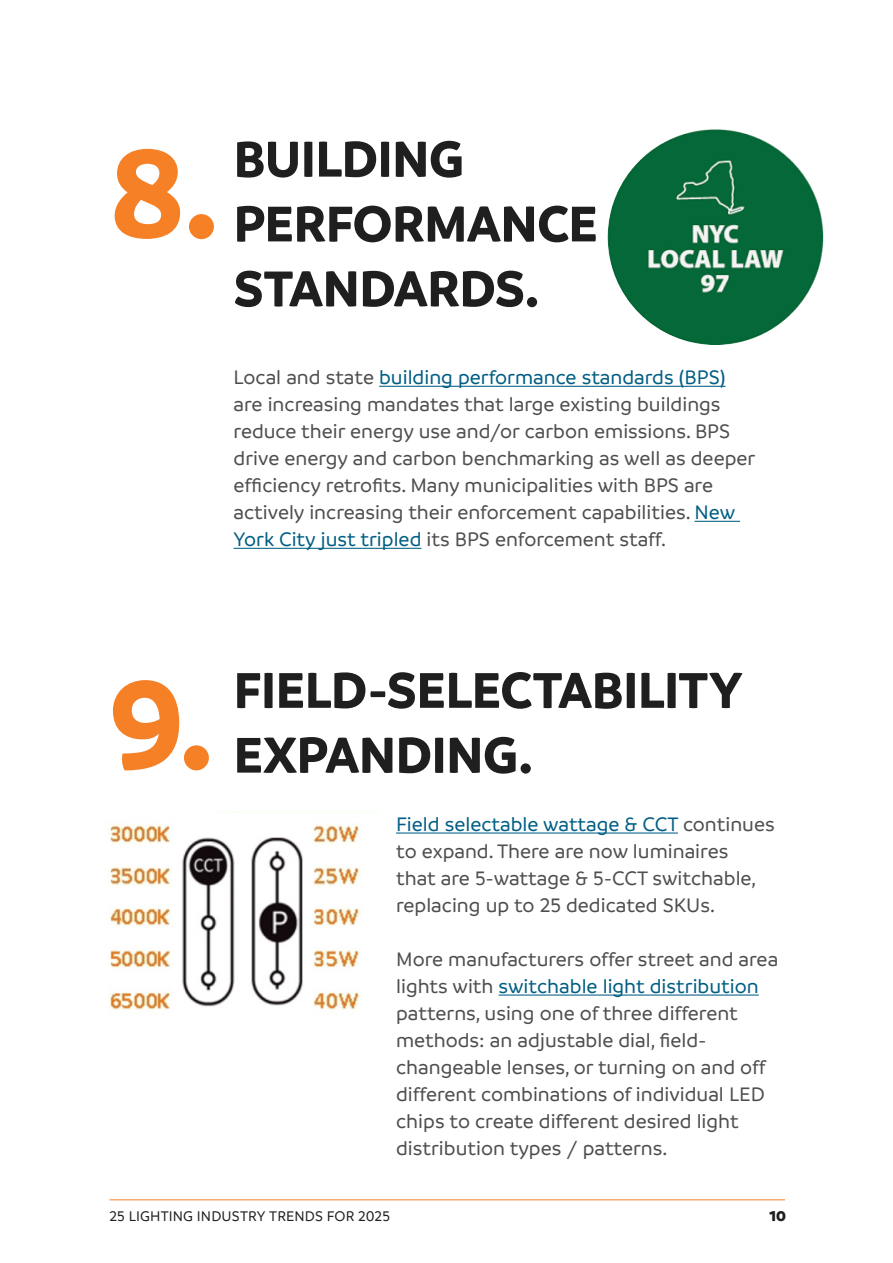
<style>
.page{position:relative;width:893px;height:1263px;background:#fff}
.page>*{position:absolute;margin:0;border:0;box-sizing:border-box;transform-origin:0 0}
.t1{font:700 132px "Branding";color:#f58026}
.t2{font:700 54px/64.8px "Branding";letter-spacing:-.01em;color:#1f1f20}
.t3{font:500 21px/27px "Branding";color:#4d4e4e}
.t4{font:500 15px "Branding";letter-spacing:.01em;color:#1f1f20}
.t5{font:900 15px "Branding";color:#1f1f20}
.s1{color:#005e83}
</style>
<div class="page">
<hr style="left:110px;top:1199px;width:675px;height:1px;background:#f58026">
<hr style="left:379px;top:386px;width:346px;height:1px;background:#005e83">
<hr style="left:694px;top:521px;width:46px;height:1px;background:#005e83">
<hr style="left:234px;top:548px;width:187px;height:1px;background:#005e83">
<hr style="left:396px;top:832px;width:282px;height:1px;background:#005e83">
<hr style="left:499px;top:994px;width:260px;height:1px;background:#005e83">
<img style="left:608px;top:129px;width:216px;height:216px;border-radius:108px">
<img style="left:109px;top:824px;width:251px;height:186px">
<hr style="left:892px;top:745px;width:1px;height:439px;background:#4d4e4e">
<h1 class="t1" style="left:110px;top:118px;width:110px">8.</h1>
<h2 class="t2" style="left:234px;top:126px;width:366px">BUILDING<br>PERFORMANCE<br>STANDARDS.</h2>
<p class="t3" style="left:234px;top:364px;width:523px">Local and state <span class="s1">building performance standards (BPS) </span>are increasing mandates that large existing buildings reduce their energy use and/or carbon emissions. BPS drive energy and carbon benchmarking as well as deeper efficiency retrofits. Many municipalities with BPS are actively increasing their enforcement capabilities. <span class="s1">New York City just tripled</span> its BPS enforcement staff.</p>
<h1 class="t1" style="left:110px;top:649px;width:105px">9.</h1>
<h2 class="t2" style="left:234px;top:658px;width:510px">FIELD-SELECTABILITY<br>EXPANDING.</h2>
<p class="t3" style="left:396px;top:811px;width:380px"><span class="s1">Field selectable wattage &amp; CCT</span> continues to expand. There are now luminaires<br>that are 5-wattage &amp; 5-CCT switchable, replacing up to 25 dedicated SKUs.</p>
<p class="t3" style="left:396px;top:946px;width:384px">More manufacturers offer street and area lights with <span class="s1">switchable light distribution </span>patterns, using one of three different methods: an adjustable dial, field&shy;changeable lenses, or turning on and off different combinations of individual LED chips to create different desired light distribution types / patterns.</p>
<p class="t4" style="left:110px;top:1208px;width:282px">25 LIGHTING INDUSTRY TRENDS FOR 2025</p>
<p class="t5" style="left:769px;top:1207px;width:18px">10</p>
</div>
